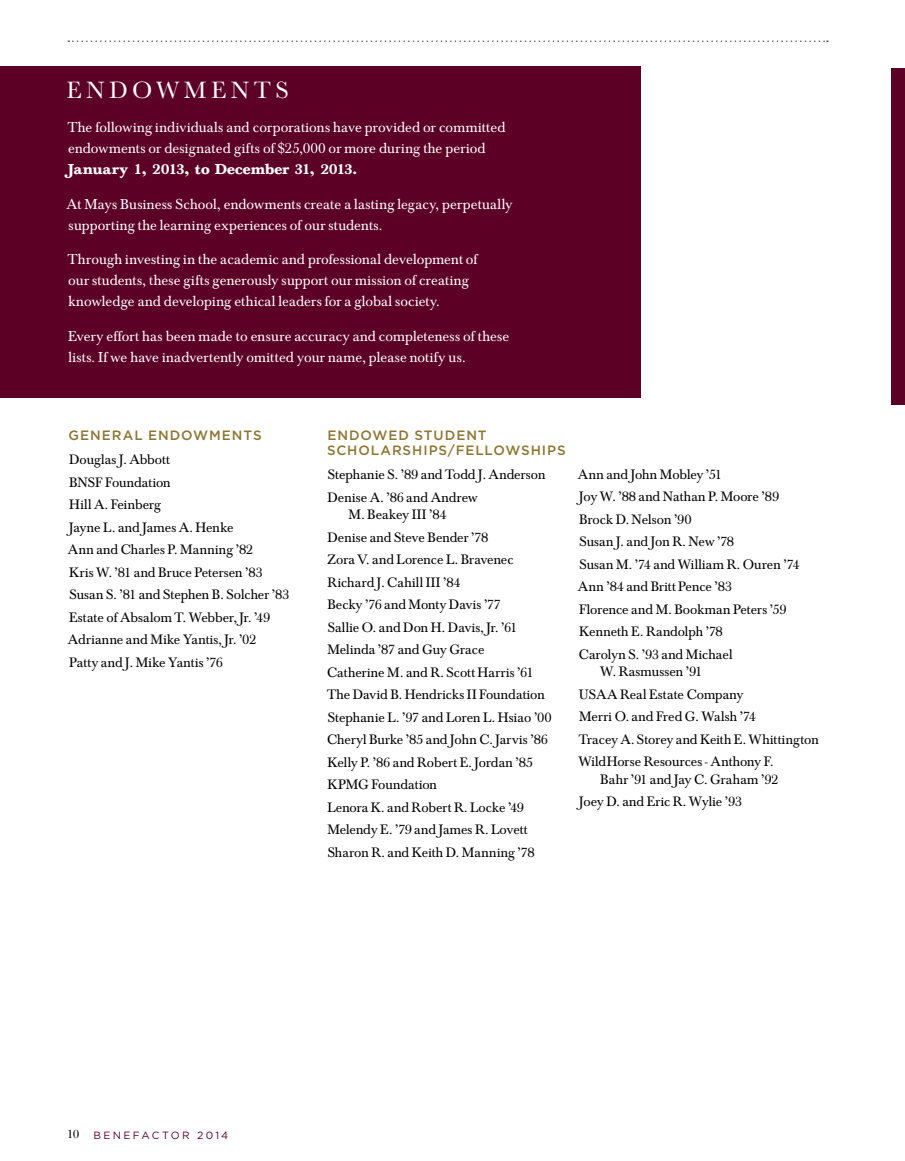
<style>
.page{position:relative;width:905px;height:1161px;background:#fff}
.page>*{position:absolute;margin:0;border:0;box-sizing:border-box;transform-origin:0 0}
.t1{font:24.6px "Baskerville";letter-spacing:.18em;color:#fff}
.t2{font:15px/21px "Baskerville Rgl";letter-spacing:.01em;color:#fff}
.t3{font:15px "Baskerville Bld";letter-spacing:-.01em;color:#fff}
.t4{font:14.25px/22.5px "Baskerville Rgl";letter-spacing:.005em;color:#000}
.t5{font:500 13.5px/15px "Gotham";letter-spacing:.065em;color:#8e7631}
.t6{font:10.5px "Gotham";letter-spacing:.22em;color:#5d0025}
.s1{font-family:"Baskerville Cyr Upright";font-size:12px;color:#000}
</style>
<div class="page">
<svg style="left:68px;top:41px;width:759px;height:1px"></svg>
<div style="left:891px;top:68px;width:13px;height:337px;background:#5d0025"></div>
<div style="left:0;top:66px;width:640px;height:332px;background:#5d0025"></div>
<h1 class="t1" style="left:66px;top:74px;width:224px">ENDOWMENTS</h1>
<p class="t2" style="left:68px;top:118px;width:439px">The following individuals and corporations have provided or committed endowments or designated gifts of $25,000 or more during the period</p>
<p class="t3" style="left:68px;top:159px;width:291px">January 1, 2013, to December 31, 2013.</p>
<p class="t2" style="left:66px;top:194px;width:447px">At Mays Business School, endowments create a lasting legacy, perpetually supporting the learning experiences of our students.</p>
<p class="t2" style="left:68px;top:250px;width:411px">Through investing in the academic and professional development of our students, these gifts generously support our mission of creating knowledge and developing ethical leaders for a global society.</p>
<p class="t2" style="left:68px;top:326px;width:442px">Every effort has been made to ensure accuracy and completeness of these lists. If we have inadvertently omitted your name, please notify us.</p>
<p class="t5" style="left:69px;top:427px;width:23px">GENERA</p>
<p class="t5" style="left:134px;top:427px;width:98px">L EN DOWMENTS</p>
<p class="t4" style="left:68px;top:449px;width:223px">Douglas J. Abbott<br>BNSF Foundation<br>Hill A. Feinberg<br>Jayne L. and James A. Henke<br>Ann and Charles P. Manning ’82<br>Kris W. ’81 and Bruce Petersen ’83<br>Susan S. ’81 and Stephen B. Solcher ’83<br>Estate of Absalom T. Webber, Jr. ’49<br>Adrianne and Mike Yantis, Jr. ’02<br>Patty and J. Mike Yantis ’76</p>
<p class="t5" style="left:327px;top:427px;width:140px">EN DOWED STUDENT<br>SCHOLARSHI</p>
<p class="t5" style="left:428px;top:442px;width:102px">PS/FE LLOWSHI</p>
<p class="t5" style="left:547px;top:442px;width:19px">PS</p>
<p class="t4" style="left:327px;top:464px;width:219px">Stephanie S. ’89 and Todd J. Anderson<br>Denise A. ’86 and Andrew</p>
<p class="t4" style="left:327px;top:505px;width:226px;text-indent:22px">M. Beakey III ’84<br>Denise and Steve Bender ’78<br>Zora V. and Lorence L. Bravenec<br>Richard J. Cahill III ’84<br>Becky ’76 and Monty Davis ’77<br>Sallie O. and Don H. Davis, Jr. ’61<br>Melinda ’87 and Guy Grace<br>Catherine M. and R. Scott Harris ’61<br>The David B. Hendricks II Foundation<br>Stephanie L. ’97 and Loren L. Hsiao ’00<br>Cheryl Burke ’85 and John C. Jarvis ’86<br>Kelly P. ’86 and Robert E. Jordan ’85<br>KPMG Foundation<br>Lenora K. and Robert R. Locke ’49<br>Melendy E. ’79 and James R. Lovett<br>Sharon R. and Keith D. Manning ’78</p>
<p class="t4" style="left:578px;top:464px;width:223px">Ann and John Mobley ’51<br>Joy W. ’88 and Nathan P. Moore ’89<br>Brock D. Nelson ’90<br>Susan J. and Jon R. New ’78<br>Susan M. ’74 and William R. Ouren ’74<br>Ann ’84 and Britt Pence ’83<br>Florence and M. Bookman Peters ’59<br>Kenneth E. Randolph ’78<br>Carolyn S. ’93 and Michael</p>
<p class="t4" style="left:578px;top:661px;width:242px;text-indent:22px">W. Rasmussen ’91<br>USAA Real Estate Company<br>Merri O. and Fred G. Walsh ’74<br>Tracey A. Storey and Keith E. Whittington<br>WildHorse Resources - Anthony F.</p>
<p class="t4" style="left:579px;top:769px;width:200px;text-indent:21px">Bahr ’91 and Jay C. Graham ’92<br>Joey D. and Eric R. Wylie ’93</p>
<p class="t6" style="left:67px;top:1129px;width:163px"><span class="s1">10</span> BENEFACTOR 2014</p>
</div>
